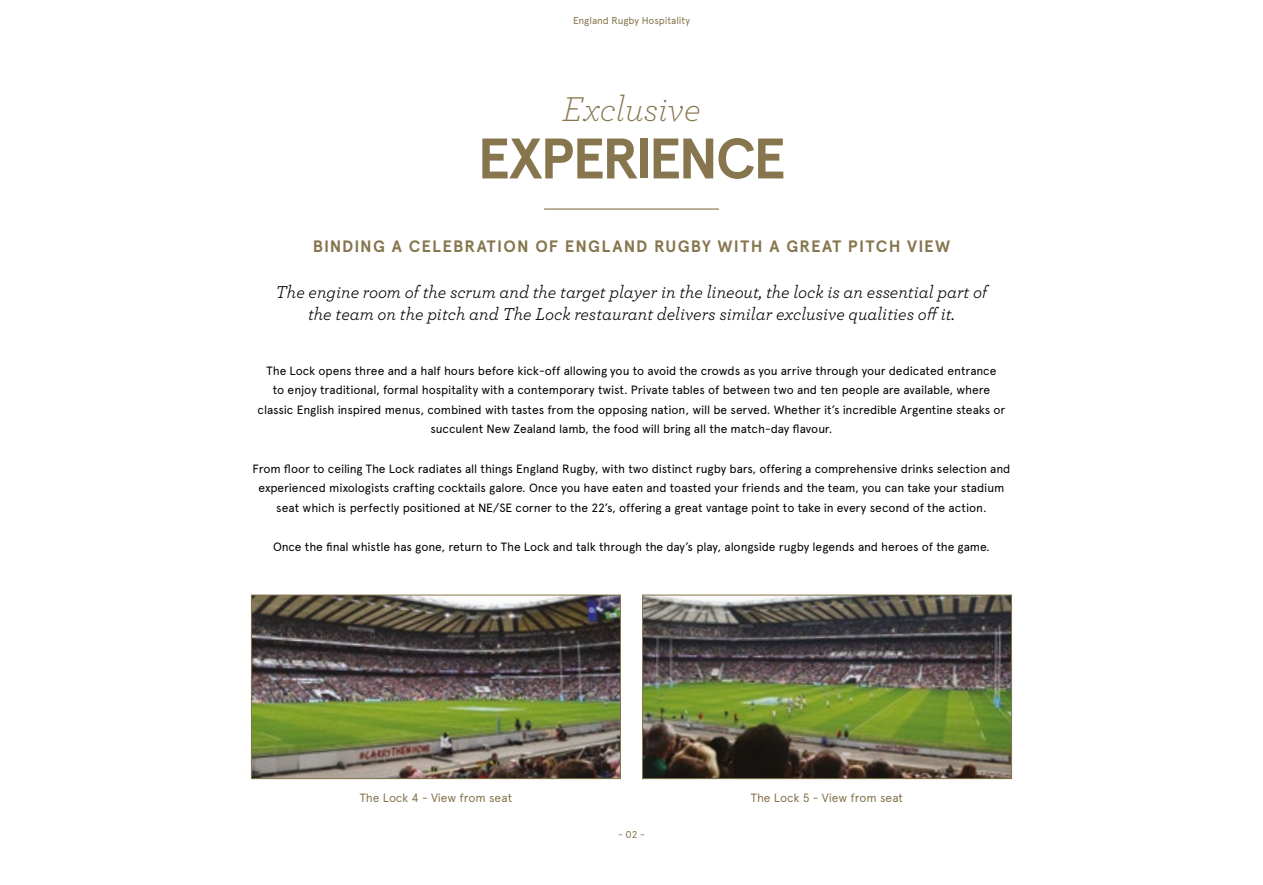
<style>
.page{position:relative;width:1263px;height:885px;background:#fff}
.page>*{position:absolute;margin:0;border:0;box-sizing:border-box;transform-origin:0 0}
.t1{font:700 57px "Apercu Pro";letter-spacing:-.045em;color:#86754d}
.t2{font:italic 300 36px "Archer Pro";color:#86754d}
.t3{font:italic 18px/21.6px "Archer Pro";color:#000;text-align:center}
.t4{font:700 16.5px "Apercu Pro";letter-spacing:.065em;color:#86754d}
.t5{font:12px/19.5px "Apercu Pro";letter-spacing:-.01em;color:#000;text-align:center}
.t6{font:12px "Apercu Pro";letter-spacing:-.01em;color:#86754d}
.t7{font:10.05px "Apercu Pro";letter-spacing:-.005em;color:#86754d}
</style>
<div class="page">
<hr style="left:544px;top:208px;width:175px;height:1px;background:#86754d">
<img style="left:253px;top:596px;width:366px;height:180px">
<div style="left:251px;top:594px;width:370px;height:184px;border:1px solid #86754d"></div>
<img style="left:644px;top:596px;width:366px;height:180px">
<div style="left:642px;top:594px;width:370px;height:184px;border:1px solid #86754d"></div>
<p class="t7" style="left:573px;top:13px;width:118px">England Rugby Hospitality</p>
<h2 class="t2" style="left:562px;top:85px;width:140px">Exclusive</h2>
<h1 class="t1" style="left:477px;top:115px;width:302px">EXPERIENCE</h1>
<h3 class="t4" style="left:313px;top:234px;width:639px">BINDING A CELEBRATION OF ENGLAND RUGBY WITH A GREAT PITCH VIEW</h3>
<h3 class="t3" style="left:276px;top:280px;width:713px">The engine room of the scrum and the target player in the lineout, the lock is an essential part of the team on the pitch and The Lock restaurant delivers similar exclusive qualities off it.</h3>
<p class="t5" style="left:258px;top:360px;width:749px">The Lock opens three and a half hours before kick-off allowing you to avoid the crowds as you arrive through your dedicated entrance<br>to enjoy traditional, formal hospitality with a contemporary twist. Private tables of between two and ten people are available, where classic English inspired menus, combined with tastes from the opposing nation, will be served. Whether it’s incredible Argentine steaks or succulent New Zealand lamb, the food will bring all the match-day flavour.</p>
<p class="t5" style="left:253px;top:457px;width:759px">From floor to ceiling The Lock radiates all things England Rugby, with two distinct rugby bars, offering a comprehensive drinks selection and experienced mixologists crafting cocktails galore. Once you have eaten and toasted your friends and the team, you can take your stadium seat which is perfectly positioned at NE/SE corner to the 22’s, offering a great vantage point to take in every second of the action.</p>
<p class="t5" style="left:273px;top:535px;width:718px">Once the final whistle has gone, return to The Lock and talk through the day’s play, alongside rugby legends and heroes of the game.</p>
<p class="t6" style="left:360px;top:788px;width:154px">The Lock 4 - View from seat</p>
<p class="t6" style="left:751px;top:788px;width:154px">The Lock 5 - View from seat</p>
<p class="t7" style="left:618px;top:826px;width:28px">- 02 -</p>
</div>
